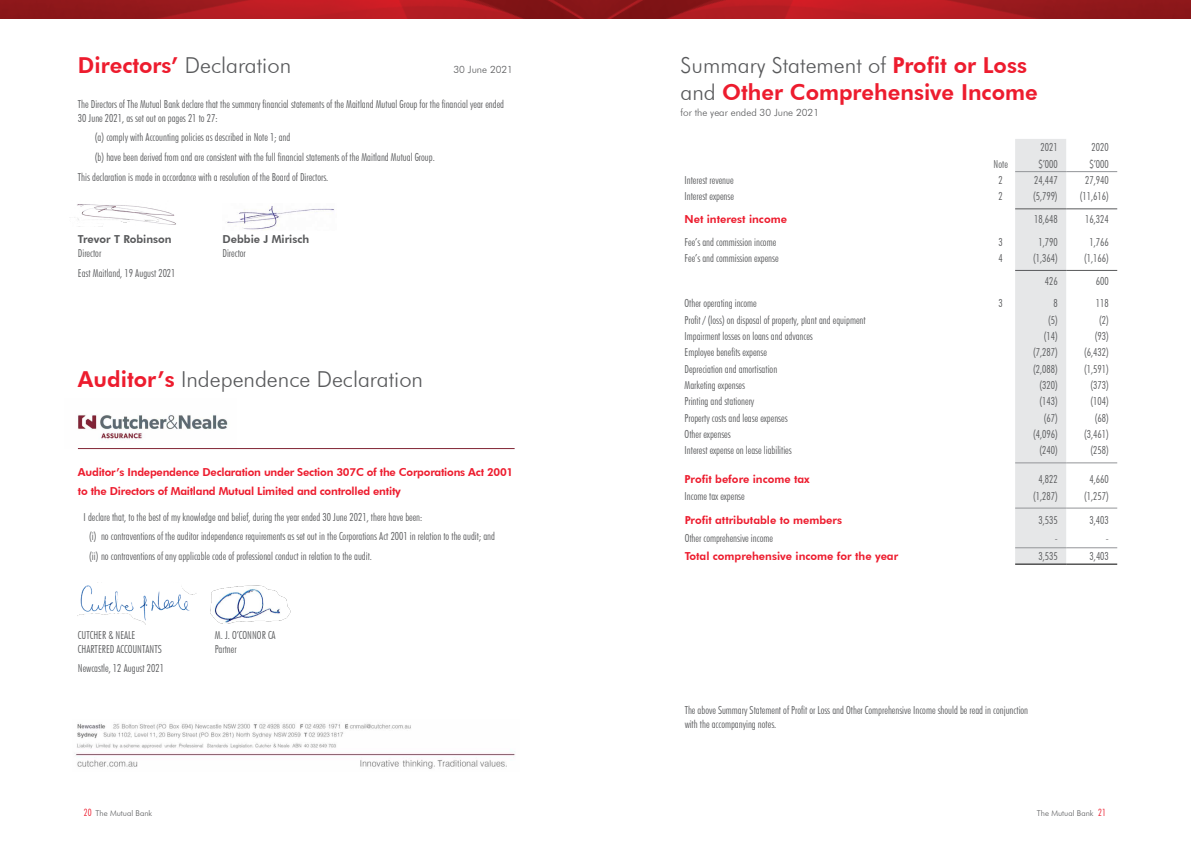
<style>
.page{position:relative;width:1191px;height:842px;background:#fff}
.page>*{position:absolute;margin:0;border:0;box-sizing:border-box;transform-origin:0 0}
.t1{font:800 22px/26.4px "Futura BT";color:#ed1c2e}
.t2{font:300 22px "Futura BT";color:#58595b}
.t3{font:300 condensed 11px/14px "Futura BT";color:#58595b}
.t4{font:800 11px/19px "Futura BT";letter-spacing:-.02em;color:#ed1c2e}
.t5{font:800 11px "Futura BT";color:#ed1c2e}
.t6{font:800 11px "Futura BT";color:#58595b}
.t7{font:300 10px "Futura BT";color:#58595b}
.t8{font:300 8px "Futura BT";color:#58595b}
.s1{font-weight:800;color:#ed1c2e}
.s2{font-stretch:condensed;font-size:10px;color:#ed1c2e}
.s3{font-weight:300;color:#58595b}
</style>
<div class="page">
<img style="left:76px;top:722px;width:439px;height:47px">
<img style="left:78px;top:414px;width:150px;height:26px">
<img style="left:74px;top:204px;width:102px;height:23px">
<hr style="left:78px;top:448px;width:436px;height:1px;background:#812535">
<img style="left:227px;top:206px;width:107px;height:24px">
<div style="left:1015px;top:139px;width:51px;height:425px;background:#e6e7e8"></div>
<hr style="left:1015px;top:270px;width:51px;height:1px;background:#58595b">
<hr style="left:1066px;top:270px;width:51px;height:1px;background:#58595b">
<hr style="left:1015px;top:209px;width:51px;height:1px;background:#58595b">
<hr style="left:1066px;top:209px;width:51px;height:1px;background:#58595b">
<hr style="left:1015px;top:463px;width:51px;height:1px;background:#939598">
<hr style="left:1066px;top:463px;width:51px;height:1px;background:#939598">
<hr style="left:1015px;top:508px;width:51px;height:1px;background:#939598">
<hr style="left:1066px;top:508px;width:51px;height:1px;background:#939598">
<hr style="left:1015px;top:547px;width:51px;height:1px;background:#939598">
<hr style="left:1066px;top:547px;width:51px;height:1px;background:#939598">
<hr style="left:1015px;top:564px;width:51px;height:1px;background:#000">
<hr style="left:1066px;top:564px;width:51px;height:1px;background:#000">
<hr style="left:1015px;top:171px;width:51px;height:1px;background:#939598">
<hr style="left:1066px;top:171px;width:51px;height:1px;background:#939598">
<img style="left:211px;top:585px;width:80px;height:38px">
<img style="left:79px;top:582px;width:117px;height:42px">
<img style="left:0;top:0;width:595px;height:19px">
<svg style="left:595px;top:0;width:596px;height:19px;background:#a3191e"></svg>
<h1 class="t2" style="left:78px;top:52px;width:215px"><span class="s1">Directors’</span> Declaration</h1>
<p class="t7" style="left:453px;top:64px;width:61px">30 June 2021</p>
<p class="t3" style="left:78px;top:97px;width:427px">The Directors of The Mutual Bank declare that the summary financial statements of the Maitland Mutual Group for the financial year ended<br>30 June 2021, as set out on pages 21 to 27:</p>
<p class="t3" style="left:95px;top:130px;width:197px">(a) comply with Accounting policies as described in Note 1; and</p>
<p class="t3" style="left:95px;top:150px;width:341px">(b) have been derived from and are consistent with the full financial statements of the Maitland Mutual Group.</p>
<p class="t3" style="left:78px;top:170px;width:252px">This declaration is made in accordance with a resolution of the Board of Directors.</p>
<p class="t6" style="left:78px;top:233px;width:95px">Trevor T Robinson</p>
<p class="t3" style="left:78px;top:243px;width:99px;line-height:19.7px">Director<br>East Maitland, 19 August 2021</p>
<p class="t6" style="left:223px;top:233px;width:88px">Debbie J Mirisch</p>
<p class="t3" style="left:223px;top:246px;width:25px">Director</p>
<h1 class="t2" style="left:78px;top:365px;width:347px"><span class="s1">Auditor’s</span> Independence Declaration</h1>
<p class="t4" style="left:78px;top:463px;width:437px">Auditor’s Independence Declaration under Section 307C of the Corporations Act 2001 to the Directors of Maitland Mutual Limited and controlled entity</p>
<p class="t3" style="left:89px;top:507px;width:407px;line-height:19.7px;text-indent:-6px">I declare that, to the best of my knowledge and belief, during the year ended 30 June 2021, there have been:<br>(i) no contraventions of the auditor independence requirements as set out in the Corporations Act 2001 in relation to the audit; and (ii) no contraventions of any applicable code of professional conduct in relation to the audit.</p>
<p class="t3" style="left:78px;top:628px;width:85px">CUTCHER &amp; NEALE<br>CHARTERED ACCOUNTANTS</p>
<p class="t3" style="left:78px;top:661px;width:88px">Newcastle, 12 August 2021</p>
<p class="t3" style="left:215px;top:628px;width:62px">M. J. O’CONNOR CA<br>Partner</p>
<p class="t8" style="left:84px;top:808px;width:70px"><span class="s2">20</span> The Mutual Bank</p>
<h1 class="t1" style="left:680px;top:52px;width:359px"><span class="s3">Summary Statement of</span> Profit or Loss <span class="s3">and</span> Other Comprehensive Income</h1>
<p class="t7" style="left:680px;top:106px;width:140px">for the year ended 30 June 2021</p>
<p class="t3" style="left:1040px;top:140px;width:19px">2021</p>
<p class="t3" style="left:1091px;top:140px;width:19px">2020</p>
<p class="t3" style="left:993px;top:157px;width:16px">Note</p>
<p class="t3" style="left:1038px;top:157px;width:21px">$’000</p>
<p class="t3" style="left:1089px;top:157px;width:21px">$’000</p>
<p class="t3" style="left:684px;top:173px;width:51px">Interest revenue</p>
<p class="t3" style="left:998px;top:173px;width:6px">2</p>
<p class="t3" style="left:1034px;top:173px;width:25px">24,447</p>
<p class="t3" style="left:1085px;top:173px;width:25px">27,940</p>
<p class="t3" style="left:684px;top:189px;width:51px">Interest expense</p>
<p class="t3" style="left:998px;top:189px;width:6px">2</p>
<p class="t3" style="left:1033px;top:189px;width:26px">(5,799)</p>
<p class="t3" style="left:1079px;top:189px;width:30px">(11,616)</p>
<p class="t5" style="left:684px;top:212px;width:104px">Net interest income</p>
<p class="t3" style="left:1034px;top:212px;width:25px">18,648</p>
<p class="t3" style="left:1085px;top:212px;width:25px">16,324</p>
<p class="t3" style="left:684px;top:235px;width:93px">Fee’s and commission income</p>
<p class="t3" style="left:998px;top:235px;width:6px">3</p>
<p class="t3" style="left:1038px;top:235px;width:21px">1,790</p>
<p class="t3" style="left:1089px;top:235px;width:21px">1,766</p>
<p class="t3" style="left:684px;top:251px;width:95px">Fee’s and commission expense</p>
<p class="t3" style="left:998px;top:251px;width:6px">4</p>
<p class="t3" style="left:1033px;top:251px;width:26px">(1,364)</p>
<p class="t3" style="left:1084px;top:251px;width:26px">(1,166)</p>
<p class="t3" style="left:1044px;top:273px;width:14px">426</p>
<p class="t3" style="left:1096px;top:273px;width:14px">600</p>
<p class="t3" style="left:684px;top:296px;width:74px">Other operating income</p>
<p class="t3" style="left:998px;top:296px;width:6px">3</p>
<p class="t3" style="left:1053px;top:296px;width:6px">8</p>
<p class="t3" style="left:1096px;top:296px;width:14px">118</p>
<p class="t3" style="left:684px;top:312px;width:183px">Profit / (loss) on disposal of property, plant and equipment</p>
<p class="t3" style="left:1048px;top:312px;width:11px">(5)</p>
<p class="t3" style="left:1099px;top:312px;width:11px">(2)</p>
<p class="t3" style="left:684px;top:329px;width:130px">Impairment losses on loans and advances</p>
<p class="t3" style="left:1043px;top:329px;width:15px">(14)</p>
<p class="t3" style="left:1094px;top:329px;width:15px">(93)</p>
<p class="t3" style="left:684px;top:345px;width:84px">Employee benefits expense</p>
<p class="t3" style="left:1033px;top:345px;width:26px">(7,287)</p>
<p class="t3" style="left:1084px;top:345px;width:26px">(6,432)</p>
<p class="t3" style="left:684px;top:362px;width:94px">Depreciation and amortisation</p>
<p class="t3" style="left:1033px;top:362px;width:26px">(2,088)</p>
<p class="t3" style="left:1084px;top:362px;width:26px">(1,591)</p>
<p class="t3" style="left:684px;top:378px;width:62px">Marketing expenses</p>
<p class="t3" style="left:1039px;top:378px;width:20px">(320)</p>
<p class="t3" style="left:1090px;top:378px;width:20px">(373)</p>
<p class="t3" style="left:684px;top:394px;width:71px">Printing and stationery</p>
<p class="t3" style="left:1039px;top:394px;width:20px">(143)</p>
<p class="t3" style="left:1090px;top:394px;width:20px">(104)</p>
<p class="t3" style="left:684px;top:411px;width:104px">Property costs and lease expenses</p>
<p class="t3" style="left:1043px;top:411px;width:15px">(67)</p>
<p class="t3" style="left:1094px;top:411px;width:15px">(68)</p>
<p class="t3" style="left:684px;top:427px;width:48px">Other expenses</p>
<p class="t3" style="left:1033px;top:427px;width:26px">(4,096)</p>
<p class="t3" style="left:1084px;top:427px;width:26px">(3,461)</p>
<p class="t3" style="left:684px;top:443px;width:109px">Interest expense on lease liabilities</p>
<p class="t3" style="left:1039px;top:443px;width:20px">(240)</p>
<p class="t3" style="left:1090px;top:443px;width:20px">(258)</p>
<p class="t5" style="left:684px;top:472px;width:127px">Profit before income tax</p>
<p class="t3" style="left:1038px;top:472px;width:21px">4,822</p>
<p class="t3" style="left:1089px;top:472px;width:21px">4,660</p>
<p class="t3" style="left:684px;top:489px;width:62px">Income tax expense</p>
<p class="t3" style="left:1033px;top:489px;width:26px">(1,287)</p>
<p class="t3" style="left:1084px;top:489px;width:26px">(1,257)</p>
<p class="t5" style="left:684px;top:513px;width:159px">Profit attributable to members</p>
<p class="t3" style="left:1038px;top:513px;width:21px">3,535</p>
<p class="t3" style="left:1089px;top:513px;width:21px">3,403</p>
<p class="t3" style="left:684px;top:531px;width:90px">Other comprehensive income</p>
<p class="t3" style="left:1054px;top:531px;width:4px">-</p>
<p class="t3" style="left:1105px;top:531px;width:4px">-</p>
<p class="t5" style="left:684px;top:549px;width:215px">Total comprehensive income for the year</p>
<p class="t3" style="left:1038px;top:549px;width:21px">3,535</p>
<p class="t3" style="left:1089px;top:549px;width:21px">3,403</p>
<p class="t3" style="left:684px;top:703px;width:345px">The above Summary Statement of Profit or Loss and Other Comprehensive Income should be read in conjunction with the accompanying notes.</p>
<p class="t8" style="left:1037px;top:808px;width:70px">The Mutual Bank <span class="s2">21</span></p>
</div>
